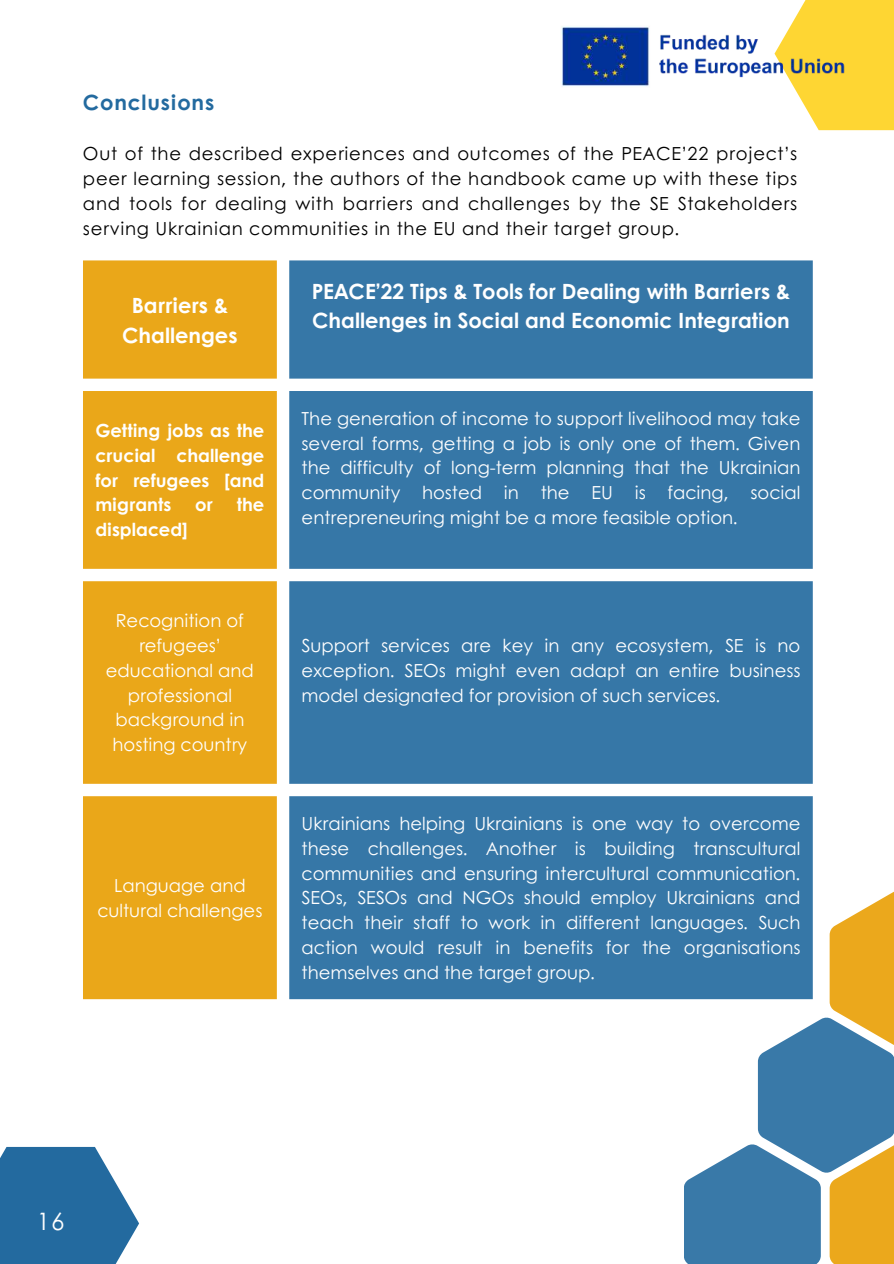
<style>
.page{position:relative;width:894px;height:1264px;background:#fff}
.page>*{position:absolute;margin:0;border:0;box-sizing:border-box;transform-origin:0 0}
.t1{font:24px "Century Gothic";color:#fff}
.t2{font:700 21px/29.2px "Century Gothic";color:#fff;text-align:center}
.t3{font:700 21px "Century Gothic";letter-spacing:.04em;color:#236a9f}
.t4{font:18px/24.8px "Century Gothic";color:#fff;text-align:justify}
.t5{font:18px/24.8px "Century Gothic";letter-spacing:.04em;color:#000;text-align:justify}
.t6{font:700 18px/24.8px "Century Gothic";color:#fff;text-align:justify}
</style>
<div class="page">
<svg style="left:684px;top:890px;width:209px;height:373px"></svg>
<svg style="left:792px;top:0;width:101px;height:130px;background:#fed944"></svg>
<img style="left:561px;top:23px;width:294px;height:67px">
<svg style="left:0;top:1146px;width:139px;height:117px;background:#427fac"></svg>
<div style="left:83px;top:260px;width:194px;height:739px;background:#eaa719"></div>
<div style="left:289px;top:260px;width:523px;height:739px;background:#3677a7"></div>
<p class="t3" style="left:83px;top:86px;width:133px">Conclusions</p>
<p class="t5" style="left:83px;top:141px;width:715px">Out of the described experiences and outcomes of the PEACE’22 project’s peer learning session, the authors of the handbook came up with these tips and tools for dealing with barriers and challenges by the SE Stakeholders serving Ukrainian communities in the EU and their target group.</p>
<p class="t2" style="left:122px;top:290px;width:117px">Barriers &amp;<br>Challenges</p>
<p class="t6" style="left:95px;top:417px;width:170px">Getting jobs as the crucial challenge for refugees [and migrants</p>
<p class="t6" style="left:195px;top:491px;width:19px">or</p>
<p class="t6" style="left:237px;top:491px;width:29px">the</p>
<p class="t6" style="left:95px;top:516px;width:94px">displaced]</p>
<p class="t4" style="left:106px;top:607px;width:149px;text-align:center">Recognition of refugees’ educational and professional background in hosting country</p>
<p class="t4" style="left:97px;top:872px;width:166px;text-align:center">Language and cultural challenges</p>
<p class="t2" style="left:312px;top:275px;width:479px;text-align:left">PEACE’22 Tips &amp; Tools for Dealing with Barriers &amp;<br>Challenges in Social and Economic Integration</p>
<p class="t4" style="left:301px;top:405px;width:500px">The generation of income to support livelihood may take several forms, getting a job is only one of them. Given the difficulty of long-term planning that the Ukrainian community hosted in the EU is facing, social entrepreneuring might be a more feasible option.</p>
<p class="t4" style="left:301px;top:632px;width:500px">Support services are key in any ecosystem, SE is no exception. SEOs might even adapt an entire business model designated for provision of such services.</p>
<p class="t4" style="left:301px;top:810px;width:500px">Ukrainians helping Ukrainians is one way to overcome these challenges. Another is building transcultural communities and ensuring intercultural communication.<br>SEOs, SESOs and NGOs should employ Ukrainians and teach their staff to work in different languages. Such action would result in benefits for the organisations themselves and the target group.</p>
<h1 class="t1" style="left:37px;top:1202px;width:29px">16</h1>
</div>
